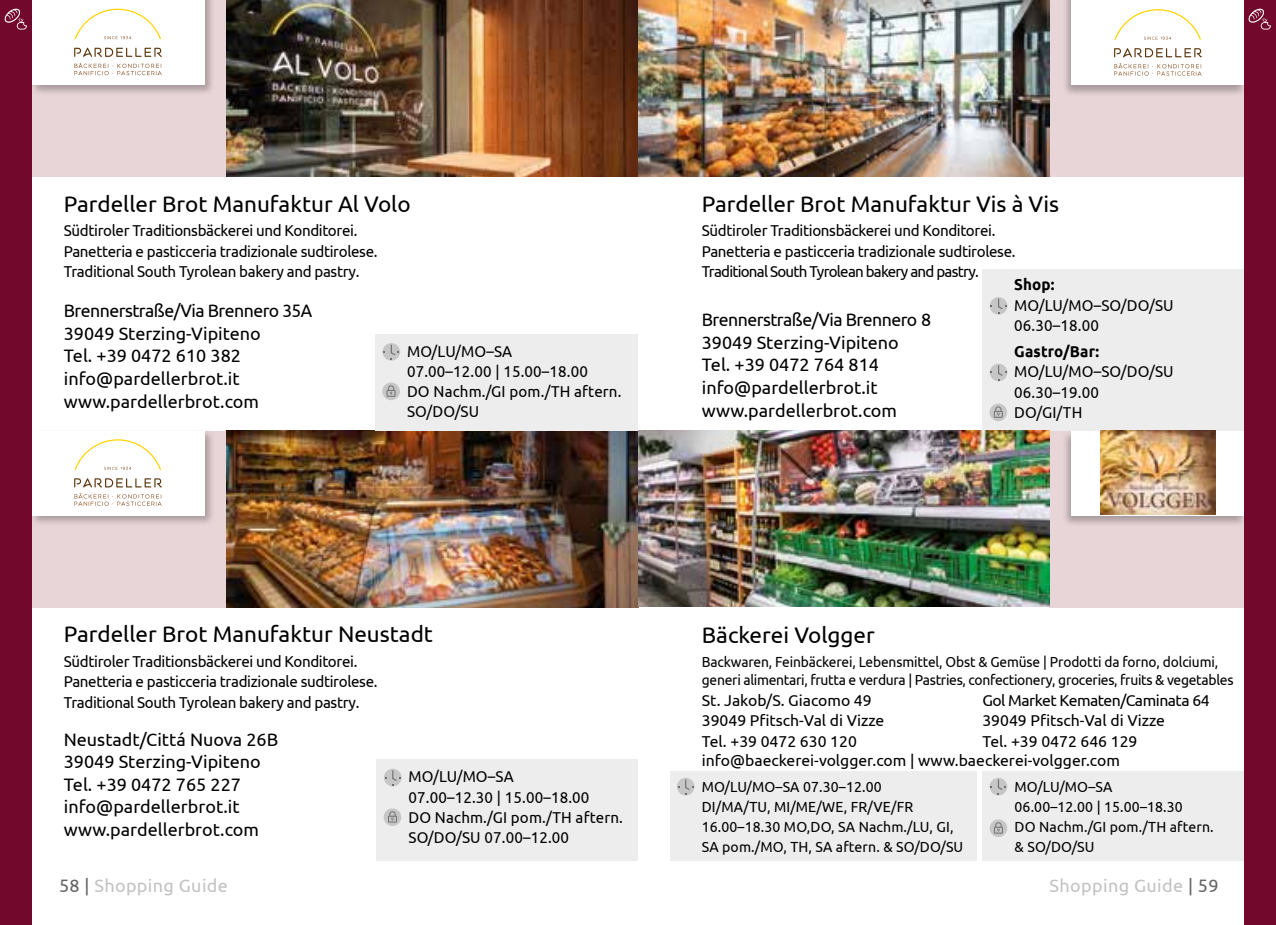
<style>
.page{position:relative;width:1276px;height:925px;background:#fff}
.page>*{position:absolute;margin:0;border:0;box-sizing:border-box;transform-origin:0 0}
.t1{font:22.5px "Ubuntu";color:#000}
.t2{font:18px/22.5px "Ubuntu";color:#000}
.t3{font:18px "Ubuntu";letter-spacing:.02em;color:#c3c2c2}
.t4{font:15.75px/20.2px "Ubuntu";letter-spacing:-.02em;color:#000;scale:.96 1}
.t5{font:15.75px/20.2px "Ubuntu";letter-spacing:.01em;color:#000;scale:.96 1}
.t6{font:15.75px/20.2px "Ubuntu";color:#000}
.t7{font:15.75px "Ubuntu";letter-spacing:-.02em;color:#000}
.t8{font:700 15.75px "Ubuntu";letter-spacing:.01em;color:#000;scale:.96 1}
.t9{font:14.62px/20.2px "Ubuntu";letter-spacing:.01em;color:#000;scale:.96 1}
.t10{font:14.62px/18px "Ubuntu";letter-spacing:-.01em;color:#000;scale:.94 1}
.s1{color:#666463}
</style>
<div class="page">
<div style="left:32px;top:0;width:194px;height:177px;background:#e8d5d8"></div>
<div style="left:32px;top:431px;width:194px;height:176px;background:#e8d5d8"></div>
<div style="left:29px;top:0;width:187px;height:97px;background:#000;opacity:.28"></div>
<div style="left:32px;top:0;width:172px;height:85px;background:#fff"></div>
<div style="left:29px;top:428px;width:187px;height:99px;background:#000;opacity:.28"></div>
<div style="left:32px;top:431px;width:172px;height:84px;background:#fff"></div>
<img style="left:226px;top:431px;width:412px;height:176px">
<div style="left:376px;top:759px;width:262px;height:102px;background:#ededed"></div>
<div style="left:384px;top:769px;width:17px;height:17px;background:#c6c6c6;border-radius:50%"></div>
<svg style="left:392px;top:769px;width:8px;height:16px"></svg>
<div style="left:384px;top:808px;width:17px;height:18px;background:#c6c6c6;border-radius:50%"></div>
<svg style="left:388px;top:811px;width:9px;height:11px"></svg>
<svg style="left:74px;top:48px;width:88px;height:9px"></svg>
<svg style="left:74px;top:63px;width:88px;height:12px"></svg>
<svg style="left:74px;top:9px;width:87px;height:30px"></svg>
<svg style="left:74px;top:478px;width:88px;height:9px"></svg>
<svg style="left:74px;top:493px;width:88px;height:13px"></svg>
<svg style="left:74px;top:439px;width:87px;height:31px"></svg>
<div style="left:0;top:0;width:32px;height:925px;background:#72092d"></div>
<svg style="left:4px;top:9px;width:23px;height:21px"></svg>
<img style="left:226px;top:0;width:412px;height:177px">
<div style="left:375px;top:334px;width:263px;height:97px;background:#ededed"></div>
<svg style="left:382px;top:343px;width:18px;height:18px"></svg>
<svg style="left:383px;top:344px;width:16px;height:16px"></svg>
<div style="left:382px;top:382px;width:18px;height:18px;background:#c6c6c6;border-radius:50%"></div>
<svg style="left:386px;top:385px;width:9px;height:12px"></svg>
<div style="left:1049px;top:0;width:195px;height:177px;background:#e8d5d8"></div>
<div style="left:1049px;top:431px;width:195px;height:176px;background:#e8d5d8"></div>
<div style="left:1061px;top:429px;width:187px;height:99px;background:#000;opacity:.28"></div>
<div style="left:1071px;top:431px;width:173px;height:84px;background:#fff"></div>
<div style="left:1061px;top:0;width:186px;height:98px;background:#000;opacity:.28"></div>
<div style="left:1071px;top:0;width:172px;height:85px;background:#fff"></div>
<div style="left:1244px;top:0;width:32px;height:925px;background:#72092d"></div>
<svg style="left:1248px;top:9px;width:23px;height:21px"></svg>
<svg style="left:1114px;top:48px;width:87px;height:9px"></svg>
<svg style="left:1114px;top:63px;width:87px;height:13px"></svg>
<svg style="left:1114px;top:9px;width:87px;height:31px"></svg>
<img style="left:638px;top:0;width:411px;height:177px">
<div style="left:982px;top:269px;width:261px;height:161px;background:#ededed"></div>
<svg style="left:989px;top:297px;width:18px;height:18px"></svg>
<svg style="left:990px;top:298px;width:16px;height:16px"></svg>
<svg style="left:990px;top:364px;width:16px;height:16px"></svg>
<div style="left:989px;top:404px;width:18px;height:17px;background:#c6c6c6;border-radius:50%"></div>
<svg style="left:994px;top:406px;width:8px;height:12px"></svg>
<img style="left:1100px;top:430px;width:115px;height:85px">
<img style="left:638px;top:430px;width:411px;height:177px">
<div style="left:670px;top:772px;width:306px;height:89px;background:#ededed"></div>
<svg style="left:677px;top:778px;width:17px;height:17px"></svg>
<svg style="left:678px;top:778px;width:15px;height:16px"></svg>
<div style="left:982px;top:772px;width:262px;height:89px;background:#ededed"></div>
<svg style="left:989px;top:778px;width:18px;height:17px"></svg>
<svg style="left:990px;top:778px;width:16px;height:16px"></svg>
<svg style="left:989px;top:819px;width:18px;height:18px"></svg>
<svg style="left:994px;top:822px;width:9px;height:11px"></svg>
<h1 class="t1" style="left:64px;top:190px;width:348px">Pardeller Brot Manufaktur Al Volo</h1>
<p class="t4" style="left:64px;top:220px;width:328px">Südtiroler Traditionsbäckerei und Konditorei.<br>Panetteria e pasticceria tradizionale sudtirolese.<br>Traditional South Tyrolean bakery and pastry.</p>
<p class="t2" style="left:64px;top:299px;width:250px">Brennerstraße/Via Brennero 35A<br>39049 Sterzing-Vipiteno<br>Tel. +39 0472 610 382 info@pardellerbrot.it www.pardellerbrot.com</p>
<p class="t5" style="left:407px;top:340px;width:225px">MO/LU/MO–SA<br>07.00–12.00 | 15.00–18.00<br>DO Nachm./GI pom./TH aftern.<br>SO/DO/SU</p>
<h1 class="t1" style="left:702px;top:190px;width:359px">Pardeller Brot Manufaktur Vis à Vis</h1>
<p class="t4" style="left:702px;top:220px;width:328px">Südtiroler Traditionsbäckerei und Konditorei.<br>Panetteria e pasticceria tradizionale sudtirolese.<br>Traditional South Tyrolean bakery and pastry.</p>
<p class="t2" style="left:702px;top:308px;width:231px">Brennerstraße/Via Brennero 8<br>39049 Sterzing-Vipiteno<br>Tel. +39 0472 764 814 info@pardellerbrot.it www.pardellerbrot.com</p>
<p class="t8" style="left:1014px;top:275px;width:44px">Shop:</p>
<p class="t5" style="left:1014px;top:294px;width:167px">MO/LU/MO–SO/DO/SU<br>06.30–18.00</p>
<p class="t8" style="left:1014px;top:342px;width:90px">Gastro/Bar:</p>
<p class="t5" style="left:1014px;top:361px;width:167px">MO/LU/MO–SO/DO/SU<br>06.30–19.00<br>DO/GI/TH</p>
<h1 class="t1" style="left:64px;top:621px;width:371px">Pardeller Brot Manufaktur Neustadt</h1>
<p class="t4" style="left:64px;top:651px;width:328px">Südtiroler Traditionsbäckerei und Konditorei.<br>Panetteria e pasticceria tradizionale sudtirolese.<br>Traditional South Tyrolean bakery and pastry.</p>
<p class="t2" style="left:64px;top:727px;width:216px">Neustadt/Cittá Nuova 26B<br>39049 Sterzing-Vipiteno<br>Tel. +39 0472 765 227 info@pardellerbrot.it www.pardellerbrot.com</p>
<p class="t5" style="left:408px;top:766px;width:225px">MO/LU/MO–SA<br>07.00–12.30 | 15.00–18.00<br>DO Nachm./GI pom./TH aftern.<br>SO/DO/SU 07.00–12.00</p>
<h1 class="t1" style="left:702px;top:621px;width:175px">Bäckerei Volgger</h1>
<p class="t10" style="left:702px;top:653px;width:567px">Backwaren, Feinbäckerei, Lebensmittel, Obst &amp; Gemüse | Prodotti da forno, dolciumi, generi alimentari, frutta e verdura | Pastries, confectionery, groceries, fruits &amp; vegetables</p>
<p class="t6" style="left:702px;top:690px;width:184px">St. Jakob/S. Giacomo 49<br>39049 Pfitsch-Val di Vizze<br>Tel. +39 0472 630 120</p>
<p class="t7" style="left:982px;top:691px;width:229px">Gol Market Kematen/Caminata 64</p>
<p class="t6" style="left:982px;top:710px;width:184px">39049 Pfitsch-Val di Vizze</p>
<p class="t6" style="left:982px;top:730px;width:157px">Tel. +39 0472 646 129</p>
<p class="t6" style="left:702px;top:750px;width:419px">info@baeckerei-volgger.com | www.baeckerei-volgger.com</p>
<p class="t9" style="left:1014px;top:776px;width:209px">MO/LU/MO–SA<br>06.00–12.00 | 15.00–18.30<br>DO Nachm./GI pom./TH aftern. &amp; SO/DO/SU</p>
<p class="t9" style="left:702px;top:776px;width:274px">MO/LU/MO–SA 07.30–12.00<br>DI/MA/TU, MI/ME/WE, FR/VE/FR<br>16.00–18.30 MO,DO, SA Nachm./LU, GI,<br>SA pom./MO, TH, SA aftern. &amp; SO/DO/SU</p>
<p class="t3" style="left:59px;top:875px;width:170px"><span class="s1">58 |</span> Shopping Guide</p>
<p class="t3" style="left:1049px;top:875px;width:170px">Shopping Guide <span class="s1">| 59</span></p>
</div>
